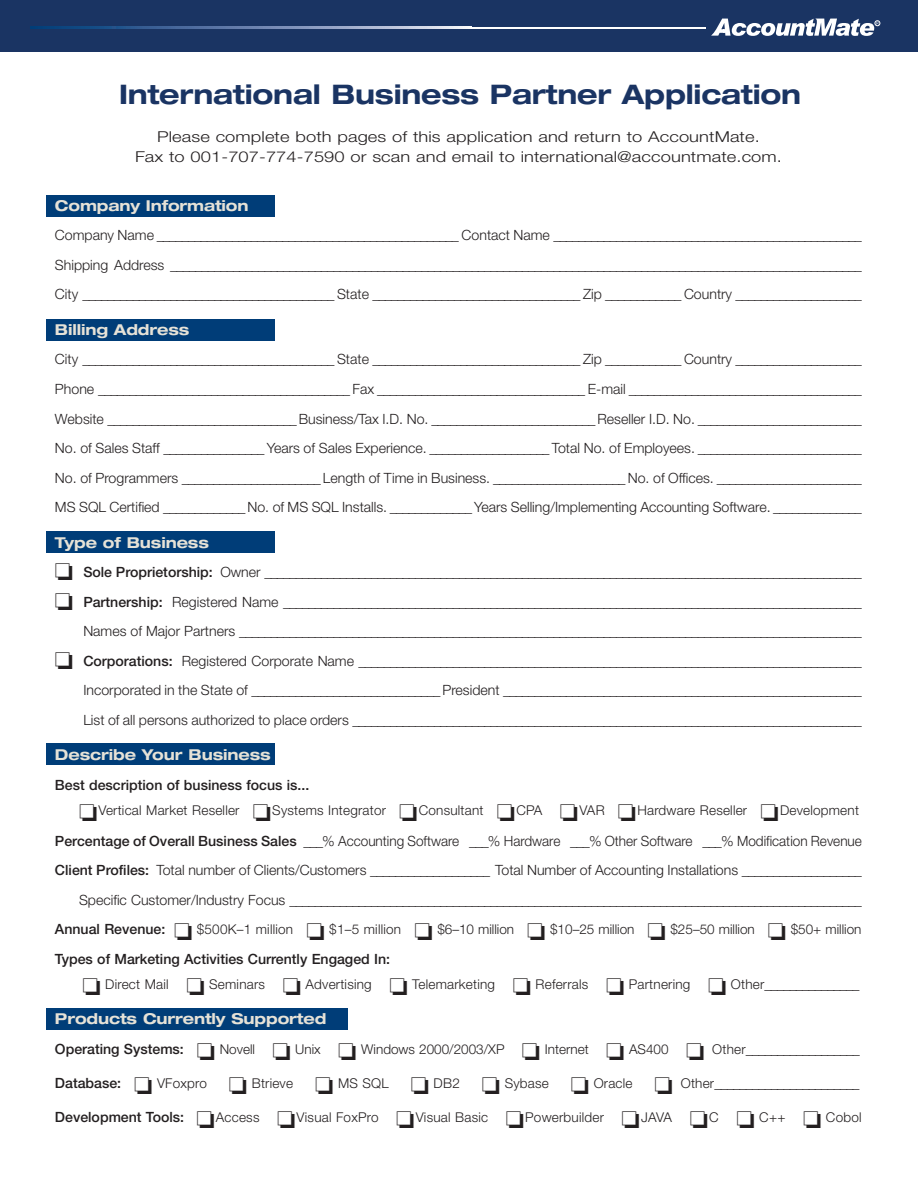
<style>
.page{position:relative;width:918px;height:1188px;background:#fff}
.page>*{position:absolute;margin:0;border:0;box-sizing:border-box;transform-origin:0 0}
.t1{font:700 expanded 27px "Helvetica Neue";letter-spacing:-.01em;color:#1a3463}
.t2{font:300 15px/19.5px "Helvetica Neue";letter-spacing:.005em;color:#231f20;text-align:center;scale:1.22 1}
.t3{font:700 expanded 15px "Helvetica Neue";letter-spacing:-.01em;color:#e6e2d7}
.t4{font:300 14.1px/29.5px "Helvetica Neue";color:#231f20;text-align:justify}
.t5{font:500 14.1px "Helvetica Neue";color:#231f20}
.t6{font:300 13.5px "Helvetica Neue";letter-spacing:.015em;color:#231f20}
.s1{font-weight:500}
.s2{font-weight:500;font-size:14.1px}
.s3{font-size:14.1px}
</style>
<div class="page">
<div style="left:46px;top:1008px;width:302px;height:22px;background:#003d78"></div>
<div style="left:46px;top:743px;width:229px;height:22px;background:#003d78"></div>
<div style="left:46px;top:531px;width:229px;height:22px;background:#003d78"></div>
<div style="left:46px;top:319px;width:229px;height:22px;background:#003d78"></div>
<div style="left:46px;top:195px;width:229px;height:22px;background:#003d78"></div>
<div style="left:0;top:0;width:918px;height:52px;background:#1a3463"></div>
<svg style="left:31px;top:27px;width:440px;height:1px"></svg>
<hr style="left:471px;top:27px;width:232px;height:1px;background:#fff">
<svg style="left:703px;top:19px;width:177px;height:17px"></svg>
<h1 class="t1" style="left:119px;top:84px;width:684px">International Business Partner Application</h1>
<p class="t2" style="left:135px;top:129px;width:532px">Please complete both pages of this application and return to AccountMate.<br>Fax to 001-707-774-7590 or scan and email to international@accountmate.com.</p>
<p class="t3" style="left:55px;top:200px;width:195px">Company Information</p>
<p class="t4" style="left:55px;top:222px;width:808px">Company Name ________________________________________________ Contact Name _________________________________________________ Shipping Address ______________________________________________________________________________________________________________ City ________________________________________ State _________________________________ Zip ____________ Country ____________________</p>
<p class="t3" style="left:55px;top:324px;width:136px">Billing Address</p>
<p class="t4" style="left:55px;top:346px;width:808px">City ________________________________________ State _________________________________ Zip ____________ Country ____________________ Phone ________________________________________ Fax _________________________________ E-mail _____________________________________ Website ______________________________ Business/Tax I.D. No. __________________________ Reseller I.D. No. __________________________ No. of Sales Staff ________________ Years of Sales Experience. ___________________ Total No. of Employees. __________________________ No. of Programmers ______________________ Length of Time in Business. _____________________ No. of Offices. _______________________ MS SQL Certified _____________ No. of MS SQL Installs. _____________ Years Selling/Implementing Accounting Software. ______________</p>
<p class="t3" style="left:55px;top:537px;width:155px">Type of Business</p>
<p class="t4" style="left:55px;top:559px;width:808px;text-align:right">❏ <span class="s1">Sole Proprietorship:</span> Owner _______________________________________________________________________________________________ ❏ <span class="s1">Partnership:</span> Registered Name ____________________________________________________________________________________________ Names of Major Partners ___________________________________________________________________________________________________<br>❏ <span class="s1">Corporations:</span> Registered Corporate Name ________________________________________________________________________________ Incorporated in the State of ______________________________ President _________________________________________________________<br>List of all persons authorized to place orders _________________________________________________________________________________</p>
<p class="t3" style="left:55px;top:749px;width:217px">Describe Your Business</p>
<p class="t5" style="left:55px;top:779px;width:256px">Best description of business focus is...</p>
<p class="t6" style="left:79px;top:805px;width:781px">❏Vertical Market Reseller ❏Systems Integrator ❏Consultant ❏CPA ❏VAR ❏Hardware Reseller ❏Development</p>
<p class="t4" style="left:55px;top:827px;width:808px;text-align:right"><span class="s1">Percentage of Overall Business Sales</span> ___% Accounting Software ___% Hardware ___% Other Software ___% Modification Revenue<br><span class="s1">Client Profiles:</span> Total number of Clients/Customers ___________________ Total Number of Accounting Installations ___________________<br>Specific Customer/Industry Focus ___________________________________________________________________________________________</p>
<p class="t6" style="left:55px;top:924px;width:808px"><span class="s2">Annual Revenue:</span> ❏ $500K–1 million ❏ $1–5 million ❏ $6–10 million ❏ $10–25 million ❏ $25–50 million ❏ $50+ million</p>
<p class="t5" style="left:55px;top:954px;width:337px">Types of Marketing Activities Currently Engaged In:</p>
<p class="t6" style="left:82px;top:979px;width:779px">❏ Direct Mail ❏ Seminars ❏ Advertising ❏ Telemarketing ❏ Referrals ❏ Partnering ❏ Other<span class="s3">_______________</span></p>
<p class="t3" style="left:55px;top:1013px;width:273px">Products Currently Supported</p>
<p class="t6" style="left:55px;top:1044px;width:806px"><span class="s2">Operating Systems:</span> ❏ Novell ❏ Unix ❏ Windows 2000/2003/XP ❏ Internet ❏ AS400 ❏ Other<span class="s3">__________________</span></p>
<p class="t6" style="left:55px;top:1078px;width:806px"><span class="s2">Database:</span> ❏ VFoxpro ❏ Btrieve ❏ MS SQL ❏ DB2 ❏ Sybase ❏ Oracle ❏ Other<span class="s3">_______________________</span></p>
<p class="t6" style="left:55px;top:1112px;width:808px"><span class="s2">Development Tools:</span> ❏Access ❏Visual FoxPro ❏Visual Basic ❏Powerbuilder ❏JAVA ❏C ❏ C++ ❏ Cobol</p>
</div>
